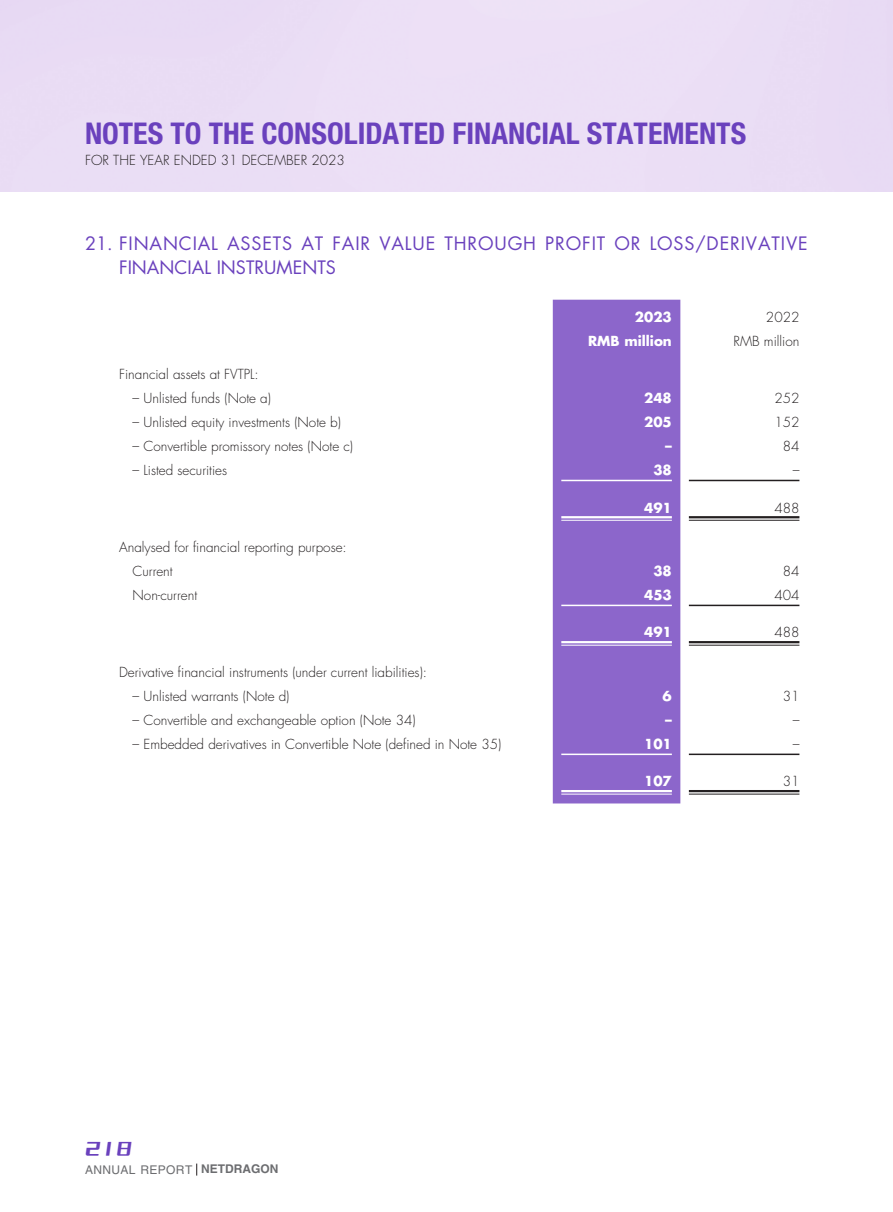
<style>
.page{position:relative;width:893px;height:1212px;background:#fff}
.page>*{position:absolute;margin:0;border:0;box-sizing:border-box;transform-origin:0 0}
.t1{font:700 condensed 30px "Helvetica Neue LT Std";color:#6a41bd}
.t2{font:18px/24px "Futura Std";letter-spacing:.05em;color:#6a41bd}
.t3{font:18px "DOUYU Font";color:#6a41bd}
.t4{font:300 13.5px/24px "Futura Std";color:#231f20}
.t5{font:700 13.5px "Futura Std";color:#fff}
.t6{font:12px "Helvetica LT Std";letter-spacing:.03em;color:#6c6d70}
.s1{font-weight:700}
</style>
<div class="page">
<svg style="left:196px;top:1163px;width:1px;height:12px"></svg>
<div style="left:553px;top:300px;width:127px;height:503px;background:#8c66cb"></div>
<hr style="left:561px;top:480px;width:111px;height:1px;background:#fff">
<hr style="left:689px;top:480px;width:110px;height:1px;background:#231f20">
<hr style="left:561px;top:516px;width:111px;height:2px;background:#fff">
<hr style="left:561px;top:520px;width:111px;height:1px;background:#fff">
<hr style="left:689px;top:516px;width:110px;height:2px;background:#231f20">
<hr style="left:689px;top:520px;width:110px;height:1px;background:#231f20">
<hr style="left:561px;top:605px;width:111px;height:1px;background:#fff">
<hr style="left:689px;top:605px;width:110px;height:1px;background:#231f20">
<hr style="left:561px;top:641px;width:111px;height:2px;background:#fff">
<hr style="left:561px;top:645px;width:111px;height:1px;background:#fff">
<hr style="left:689px;top:641px;width:110px;height:2px;background:#231f20">
<hr style="left:689px;top:645px;width:110px;height:1px;background:#231f20">
<hr style="left:561px;top:753px;width:111px;height:2px;background:#fff">
<hr style="left:689px;top:753px;width:110px;height:2px;background:#231f20">
<hr style="left:561px;top:790px;width:111px;height:2px;background:#fff">
<hr style="left:561px;top:794px;width:111px;height:1px;background:#fff">
<hr style="left:689px;top:790px;width:110px;height:2px;background:#231f20">
<hr style="left:689px;top:794px;width:110px;height:1px;background:#231f20">
<h1 class="t1" style="left:85px;top:115px;width:663px">NOTES TO THE CONSOLIDATED FINANCIAL STATEMENTS</h1>
<p class="t4" style="left:85px;top:148px;width:261px">FOR THE YEAR ENDED 31 DECEMBER 2023</p>
<h2 class="t2" style="left:119px;top:232px;width:690px;text-indent:-34px">21. FINANCIAL ASSETS AT FAIR VALUE THROUGH PROFIT OR LOSS/DERIVATIVE<br>FINANCIAL INSTRUMENTS</h2>
<p class="t5" style="left:635px;top:308px;width:39px">2023</p>
<p class="t4" style="left:766px;top:305px;width:35px">2022</p>
<p class="t5" style="left:588px;top:332px;width:85px">RMB million</p>
<p class="t4" style="left:733px;top:329px;width:67px">RMB million</p>
<p class="t4" style="left:119px;top:362px;width:141px">Financial assets at FVTPL:</p>
<p class="t4" style="left:133px;top:386px;width:140px">– Unlisted funds (Note a)</p>
<p class="t5" style="left:644px;top:389px;width:29px">248</p>
<p class="t4" style="left:774px;top:386px;width:27px">252</p>
<p class="t4" style="left:133px;top:410px;width:210px">– Unlisted equity investments (Note b)</p>
<p class="t5" style="left:644px;top:413px;width:29px">205</p>
<p class="t4" style="left:774px;top:410px;width:27px">152</p>
<p class="t4" style="left:133px;top:434px;width:222px">– Convertible promissory notes (Note c)</p>
<p class="t5" style="left:665px;top:437px;width:8px">–</p>
<p class="t4" style="left:783px;top:434px;width:18px">84</p>
<p class="t4" style="left:133px;top:458px;width:96px">– Listed securities</p>
<p class="t5" style="left:653px;top:461px;width:20px">38</p>
<p class="t4" style="left:793px;top:458px;width:8px">–</p>
<p class="t5" style="left:644px;top:498px;width:29px">491</p>
<p class="t4" style="left:774px;top:496px;width:27px">488</p>
<p class="t4" style="left:133px;top:535px;width:216px;text-indent:-14px">Analysed for financial reporting purpose:<br>Current</p>
<p class="t5" style="left:653px;top:562px;width:20px">38</p>
<p class="t4" style="left:783px;top:559px;width:18px">84</p>
<p class="t4" style="left:133px;top:583px;width:66px">Non-current</p>
<p class="t5" style="left:644px;top:586px;width:29px">453</p>
<p class="t4" style="left:774px;top:583px;width:27px">404</p>
<p class="t5" style="left:644px;top:623px;width:29px">491</p>
<p class="t4" style="left:774px;top:621px;width:27px">488</p>
<p class="t4" style="left:119px;top:660px;width:310px">Derivative financial instruments (under current liabilities):</p>
<p class="t4" style="left:133px;top:684px;width:158px">– Unlisted warrants (Note d)</p>
<p class="t5" style="left:663px;top:687px;width:11px">6</p>
<p class="t4" style="left:783px;top:684px;width:18px">31</p>
<p class="t4" style="left:133px;top:708px;width:285px">– Convertible and exchangeable option (Note 34)</p>
<p class="t5" style="left:665px;top:711px;width:8px">–</p>
<p class="t4" style="left:793px;top:708px;width:8px">–</p>
<p class="t4" style="left:133px;top:732px;width:370px">– Embedded derivatives in Convertible Note (defined in Note 35)</p>
<p class="t5" style="left:644px;top:735px;width:29px">101</p>
<p class="t4" style="left:793px;top:732px;width:8px">–</p>
<p class="t5" style="left:644px;top:772px;width:29px">107</p>
<p class="t4" style="left:783px;top:770px;width:18px">31</p>
<h2 class="t3" style="left:85px;top:1138px;width:49px">218</h2>
<p class="t6" style="left:85px;top:1162px;width:195px">ANNUAL REPORT <span class="s1">NETDRAGON</span></p>
</div>
